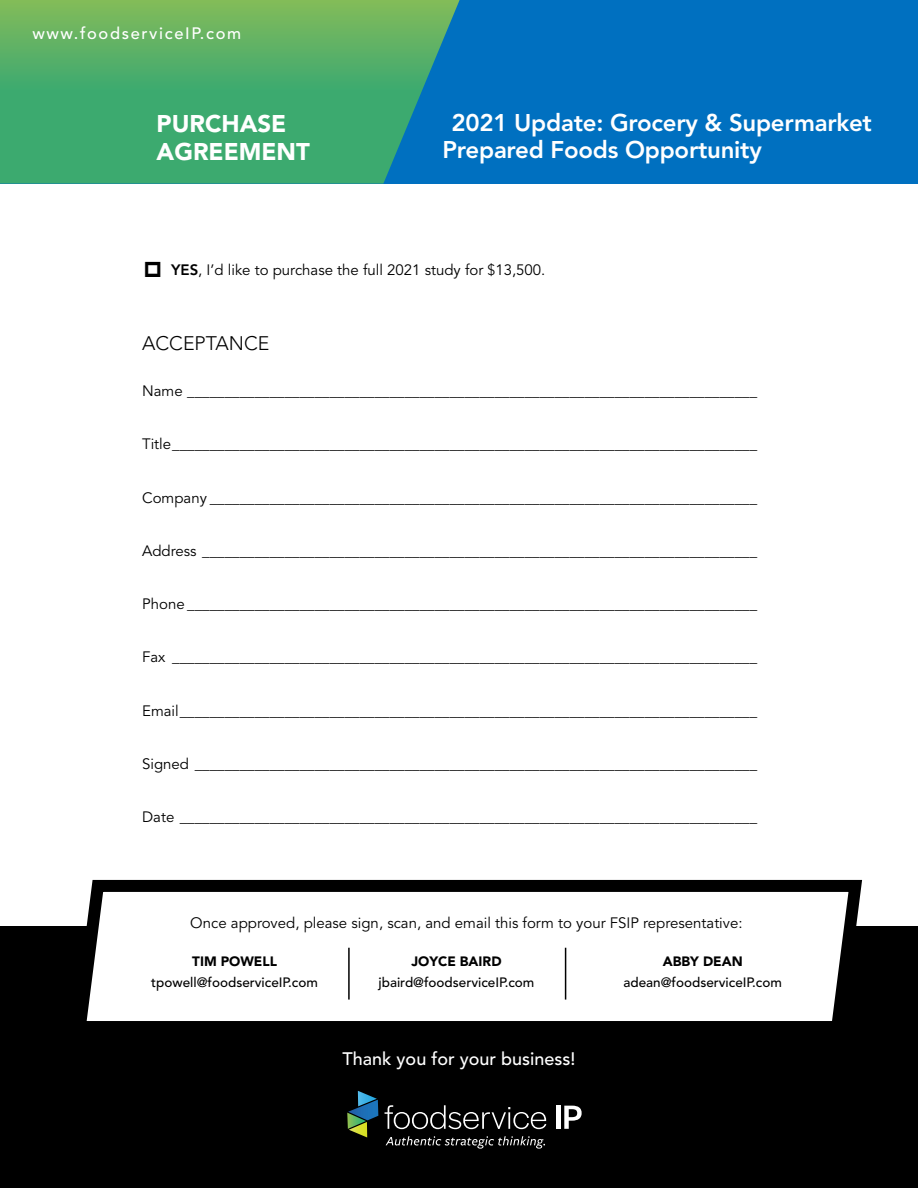
<style>
.page{position:relative;width:918px;height:1188px;background:#fff}
.page>*{position:absolute;margin:0;border:0;box-sizing:border-box;transform-origin:0 0}
.t1{font:800 24px/27px "Avenir LT Std";letter-spacing:-.01em;color:#fff}
.t2{font:900 24px/28.5px "Avenir LT Std";color:#fff}
.t3{font:300 19.5px "Avenir LT Std";color:#000}
.t4{font:500 18px "Avenir LT Std";color:#fff}
.t5{font:500 16.5px "Avenir LT Std";letter-spacing:.1em;color:#fff}
.t6{font:15px "Avenir LT Std";color:#000}
.t7{font:500 13.5px "Avenir LT Std";color:#000}
.t8{font:900 13.5px "Avenir LT Std";color:#000}
.s1{font-weight:800}
.s2{font-weight:300}
</style>
<div class="page">
<div style="left:0;top:0;width:918px;height:184px;background:#0070c0"></div>
<svg style="left:0;top:0;width:460px;height:184px;background:#48a970"></svg>
<div style="left:0;top:926px;width:918px;height:262px;background:#000"></div>
<svg style="left:86px;top:879px;width:776px;height:142px"></svg>
<hr style="left:348px;top:948px;width:2px;height:52px;background:#000">
<hr style="left:565px;top:948px;width:1px;height:52px;background:#000">
<svg style="left:385px;top:1105px;width:161px;height:24px"></svg>
<div style="left:556px;top:1106px;width:5px;height:23px;background:#fff"></div>
<svg style="left:564px;top:1106px;width:18px;height:23px"></svg>
<svg style="left:347px;top:1091px;width:31px;height:47px"></svg>
<svg style="left:386px;top:1136px;width:159px;height:13px"></svg>
<p class="t5" style="left:32px;top:24px;width:210px">www.foodserviceIP.com</p>
<h1 class="t2" style="left:157px;top:109px;width:155px">PURCHASE<br>AGREEMENT</h1>
<h1 class="t1" style="left:442px;top:110px;width:431px;text-indent:9px">2021 Update: Grocery &amp; Supermarket<br>Prepared Foods Opportunity</h1>
<p class="t6" style="left:171px;top:261px;width:376px"><span class="s1">YES</span>, I’d like to purchase the full 2021 study for <span class="s2">$</span>13,500.</p>
<h2 class="t3" style="left:142px;top:331px;width:129px">ACCEPTANCE</h2>
<p class="t6" style="left:142px;top:382px;width:616px">Name ____________________________________________________________________________</p>
<p class="t6" style="left:142px;top:436px;width:616px">Title______________________________________________________________________________</p>
<p class="t6" style="left:142px;top:489px;width:616px">Company _________________________________________________________________________</p>
<p class="t6" style="left:142px;top:542px;width:616px">Address __________________________________________________________________________</p>
<p class="t6" style="left:142px;top:595px;width:616px">Phone ____________________________________________________________________________</p>
<p class="t6" style="left:142px;top:649px;width:616px">Fax ______________________________________________________________________________</p>
<p class="t6" style="left:142px;top:702px;width:616px">Email_____________________________________________________________________________</p>
<p class="t6" style="left:142px;top:755px;width:616px">Signed ___________________________________________________________________________</p>
<p class="t6" style="left:142px;top:808px;width:616px">Date _____________________________________________________________________________</p>
<p class="t6" style="left:190px;top:914px;width:554px">Once approved, please sign, scan, and email this form to your FSIP representative:</p>
<p class="t8" style="left:192px;top:954px;width:86px">TIM POWELL</p>
<p class="t7" style="left:151px;top:975px;width:168px">tpowell@foodserviceIP.com</p>
<p class="t8" style="left:411px;top:954px;width:92px">JOYCE BAIRD</p>
<p class="t7" style="left:379px;top:975px;width:157px">jbaird@foodserviceIP.com</p>
<p class="t4" style="left:343px;top:1048px;width:234px">Thank you for your business!</p>
<p class="t8" style="left:663px;top:954px;width:82px">ABBY DEAN</p>
<p class="t7" style="left:624px;top:975px;width:160px">adean@foodserviceIP.com</p>
</div>
